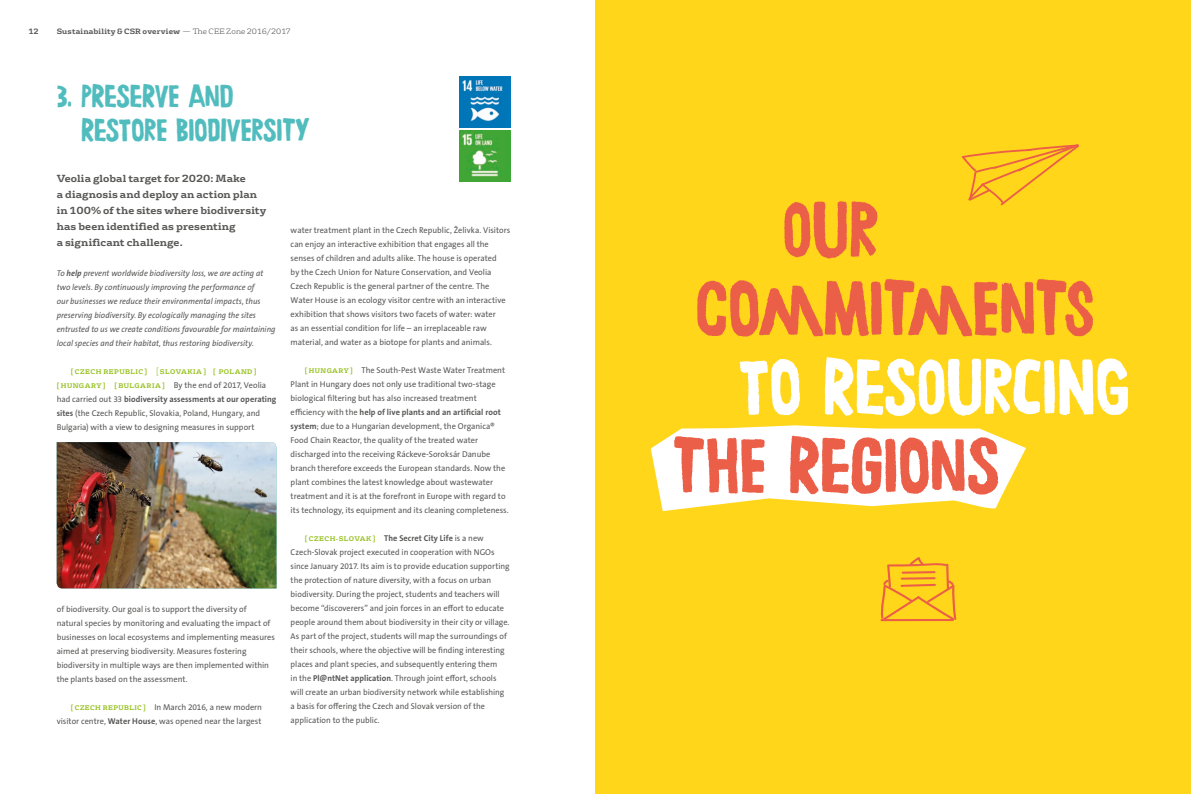
<style>
.page{position:relative;width:1191px;height:794px;background:#fff}
.page>*{position:absolute;margin:0;border:0;box-sizing:border-box;transform-origin:0 0}
.t1{font:78.6px/78.6px "Chronic";color:#eb5e48}
.t2{font:78.6px "Chronic";letter-spacing:-.005em;color:#fff}
.t3{font:32px "Chronic";color:#51bcbe}
.t4{font:700 10px/16px "FS Rufus";letter-spacing:.01em;color:#575756}
.t5{font:8.5px/14px "The Sans Veolia W5 Pla";color:#575756}
.t6{font:8.5px/14px "The Sans Veolia W5 Pla It";letter-spacing:.005em;color:#575756;scale:.95 1}
.t7{font:8.5px "The Sans Veolia W7 Bld";letter-spacing:.005em;color:#575756}
.t8{font:700 7.5px "FS Rufus";letter-spacing:.02em;color:#575756}
.t9{font:700 6.5px/14px "FS Rufus";letter-spacing:.075em;color:#96c11f}
.s1{font-weight:300}
.s2{font-family:"The Sans Veolia W7 Bld It"}
.s3{font-family:"The Sans Veolia W5 Pla";font-weight:400;font-size:8.5px;color:#aecc53}
.s4{font-family:"FS Rufus";font-weight:700;font-size:6.5px;color:#96c11f}
.s5{font-family:"The Sans Veolia W5 Pla"}
.s6{font-family:"The Sans Veolia W7 Bld"}
</style>
<div class="page">
<div style="left:595px;top:0;width:596px;height:794px;background:#ffd61a"></div>
<img style="left:459px;top:77px;width:51px;height:51px">
<img style="left:459px;top:130px;width:51px;height:51px">
<svg style="left:651px;top:425px;width:375px;height:86px"></svg>
<img style="left:57px;top:442px;width:219px;height:146px">
<svg style="left:880px;top:557px;width:76px;height:64px"></svg>
<svg style="left:961px;top:144px;width:118px;height:62px"></svg>
<p class="t8" style="left:28px;top:25px;width:12px">12</p>
<p class="t8" style="left:57px;top:25px;width:235px">Sustainability &amp; CSR overview <span class="s1">— The CEE Zone 2016/2017</span></p>
<h2 class="t3" style="left:57px;top:77px;width:49px">3. PRESERVE</h2>
<h2 class="t3" style="left:188px;top:77px;width:16px">AND</h2>
<h2 class="t3" style="left:81px;top:111px;width:14px">RESTORE</h2>
<h2 class="t3" style="left:176px;top:111px;width:24px">BIODIVERSIT</h2>
<h2 class="t3" style="left:296px;top:111px;width:15px">Y</h2>
<p class="t4" style="left:57px;top:170px;width:211px">Veolia global target for 2020: Make<br>a diagnosis and deploy an action plan in 100% of the sites where biodiversity has been identified as presenting<br>a significant challenge.</p>
<p class="t6" style="left:57px;top:266px;width:232px">To <span class="s2">help</span> prevent worldwide biodiversity loss, we are acting at two levels. By continuously improving the performance of<br>our businesses we reduce their environmental impacts, thus preserving biodiversity. By ecologically managing the sites entrusted to us we create conditions favourable for maintaining local species and their habitat, thus restoring biodiversity.</p>
<p class="t9" style="left:57px;top:364px;width:201px;text-indent:14px">[ CZECH REPUBLIC ] <span class="s3">[</span>SLOVAKIA ] [ POLAND ] [ HUNGARY ]</p>
<p class="t5" style="left:114px;top:378px;width:153px"><span class="s4">[ BULGARIA ]</span> By the end of 2017, Veolia</p>
<p class="t7" style="left:57px;top:393px;width:221px"><span class="s5">had carried out 33</span> biodiversity assessments at our operating</p>
<p class="t5" style="left:57px;top:406px;width:205px"><span class="s6">sites</span> (the Czech Republic, Slovakia, Poland, Hungary, and<br>Bulgaria) with a view to designing measures in support</p>
<p class="t5" style="left:57px;top:602px;width:220px">of biodiversity. Our goal is to support the diversity of natural species by monitoring and evaluating the impact of businesses on local ecosystems and implementing measures aimed at preserving biodiversity. Measures fostering biodiversity in multiple ways are then implemented within the plants based on the assessment.</p>
<p class="t5" style="left:57px;top:700px;width:207px;text-align:right"><span class="s4">[ CZECH REPUBLIC ]</span> In March 2016, a new modern visitor centre, <span class="s6">Water House</span>, was opened near the largest</p>
<p class="t5" style="left:291px;top:223px;width:221px">water treatment plant in the Czech Republic, Želivka. Visitors can enjoy an interactive exhibition that engages all the senses of children and adults alike. The house is operated<br>by the Czech Union for Nature Conservation, and Veolia Czech Republic is the general partner of the centre. The Water House is an ecology visitor centre with an interactive exhibition that shows visitors two facets of water: water<br>as an essential condition for life – an irreplaceable raw material, and water as a biotope for plants and animals.</p>
<p class="t5" style="left:291px;top:363px;width:216px;text-indent:14px"><span class="s4">[ HUNGARY ]</span> The South-Pest Waste Water Treatment<br>Plant in Hungary does not only use traditional two-stage biological filtering but has also increased treatment</p>
<p class="t7" style="left:291px;top:407px;width:212px"><span class="s5">efficiency with the</span> help of live plants and an artificial root</p>
<p class="t5" style="left:291px;top:419px;width:220px"><span class="s6">system</span>; due to a Hungarian development, the Organica® Food Chain Reactor, the quality of the treated water discharged into the receiving Ráckeve-Soroksár Danube branch therefore exceeds the European standards. Now the plant combines the latest knowledge about wastewater treatment and it is at the forefront in Europe with regard to its technology, its equipment and its cleaning completeness.</p>
<p class="t7" style="left:305px;top:533px;width:180px"><span class="s4">[ CZECH-SLOVAK ]</span> The Secret City Life <span class="s5">is a new</span></p>
<p class="t5" style="left:291px;top:545px;width:220px">Czech-Slovak project executed in cooperation with NGOs since January 2017. Its aim is to provide education supporting the protection of nature diversity, with a focus on urban biodiversity. During the project, students and teachers will become “discoverers” and join forces in an effort to educate people around them about biodiversity in their city or village.<br>As part of the project, students will map the surroundings of their schools, where the objective will be finding interesting places and plant species, and subsequently entering them<br>in the <span class="s6">Pl@ntNet application</span>. Through joint effort, schools will create an urban biodiversity network while establishing a basis for offering the Czech and Slovak version of the application to the public.</p>
<h1 class="t1" style="left:695px;top:192px;width:400px;text-indent:87px">OUR<br>COMMITMENTS</h1>
<h1 class="t2" style="left:739px;top:340px;width:392px">TO RESOURCING</h1>
<h1 class="t1" style="left:673px;top:428px;width:327px">THE REGIONS</h1>
</div>
